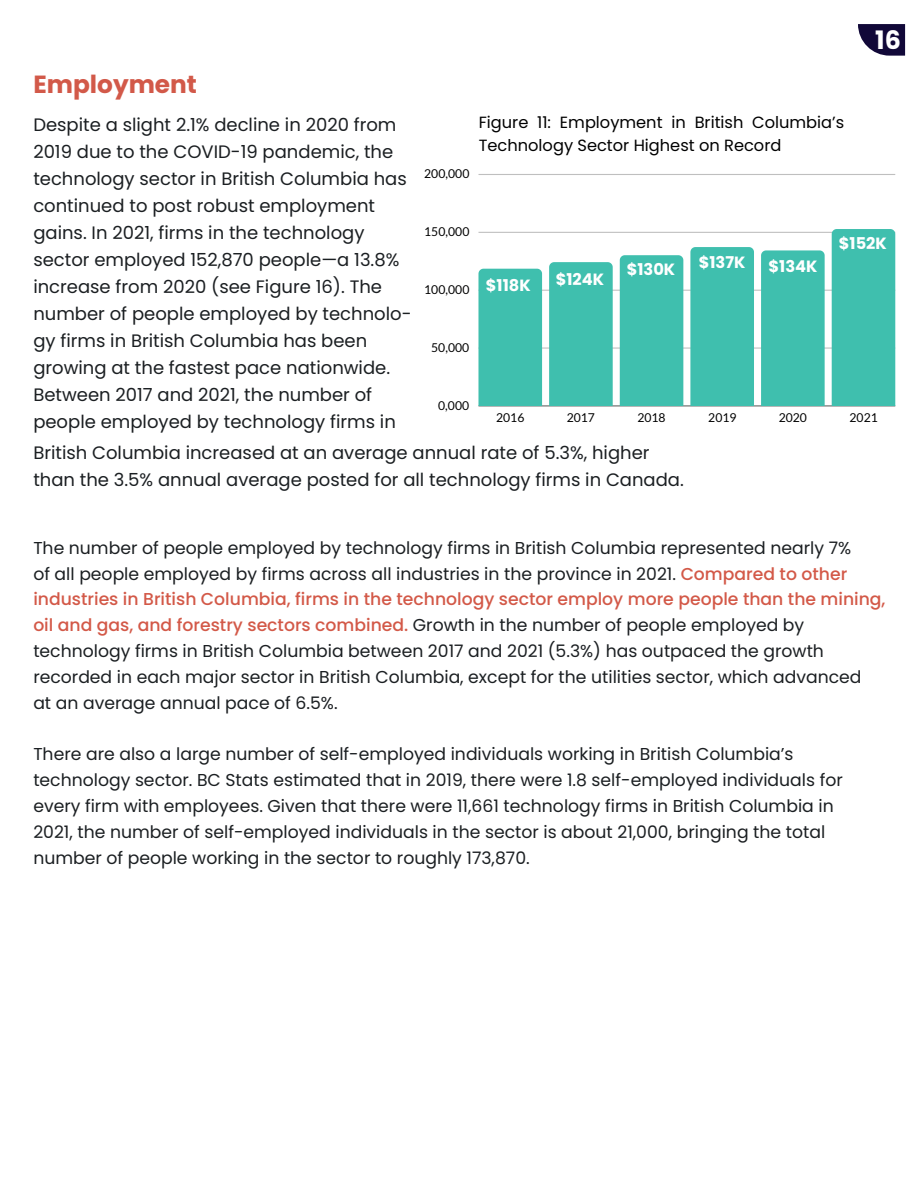
<style>
.page{position:relative;width:918px;height:1188px;background:#fff}
.page>*{position:absolute;margin:0;border:0;box-sizing:border-box;transform-origin:0 0}
.t1{font:700 25.35px "Poppins";color:#fff}
.t2{font:700 24.75px "Poppins";color:#d25949}
.t3{font:18px/27px "Poppins";color:#1b1f22}
.t4{font:17.25px/25.8px "Poppins";color:#1b1f22}
.t5{font:16.2px/22.5px "Poppins";color:#000001}
.t6{font:700 16.2px "Poppins";color:#fff}
.t7{font:12.15px "Lato";color:#000001}
.s1{font-weight:500;color:#d35948}
</style>
<div class="page">
<svg style="left:858px;top:24px;width:47px;height:32px;background:#362e57"></svg>
<hr style="left:478px;top:405px;width:417px;height:1px;background:#000001">
<hr style="left:478px;top:347px;width:417px;height:2px;background:#000001">
<hr style="left:478px;top:290px;width:417px;height:1px;background:#000001">
<hr style="left:478px;top:232px;width:417px;height:1px;background:#000001">
<hr style="left:478px;top:174px;width:417px;height:1px;background:#000001">
<div style="left:478px;top:269px;width:64px;height:137px;background:#3fbfae"></div>
<div style="left:549px;top:262px;width:64px;height:144px;background:#3fbfae"></div>
<div style="left:620px;top:255px;width:63px;height:151px;background:#3fbfae"></div>
<div style="left:690px;top:247px;width:64px;height:159px;background:#3fbfae"></div>
<div style="left:761px;top:250px;width:64px;height:156px;background:#3fbfae"></div>
<div style="left:832px;top:229px;width:63px;height:177px;background:#3fbfae"></div>
<h2 class="t2" style="left:33px;top:67px;width:165px">Employment</h2>
<p class="t3" style="left:33px;top:112px;width:380px">Despite a slight 2.1% decline in 2020 from 2019 due to the COVID-19 pandemic, the technology sector in British Columbia has continued to post robust employment gains. In 2021, firms in the technology sector employed 152,870 people—a 13.8% increase from 2020 (see Figure 16). The number of people employed by technolo&shy;gy firms in British Columbia has been growing at the fastest pace nationwide.<br>Between 2017 and 2021, the number of people employed by technology firms in</p>
<h1 class="t1" style="left:875px;top:22px;width:27px">16</h1>
<p class="t7" style="left:424px;top:166px;width:47px">200,000</p>
<p class="t5" style="left:479px;top:111px;width:367px">Figure 11: Employment in British Columbia’s<br>Technology Sector Highest on Record</p>
<p class="t7" style="left:424px;top:224px;width:47px">150,000</p>
<p class="t7" style="left:424px;top:282px;width:47px">100,000</p>
<p class="t6" style="left:486px;top:274px;width:46px">$118K</p>
<p class="t6" style="left:556px;top:268px;width:50px">$124K</p>
<p class="t6" style="left:627px;top:258px;width:50px">$130K</p>
<p class="t6" style="left:699px;top:251px;width:48px">$137K</p>
<p class="t6" style="left:769px;top:255px;width:50px">$134K</p>
<p class="t6" style="left:839px;top:232px;width:49px">$152K</p>
<p class="t7" style="left:431px;top:340px;width:40px">50,000</p>
<p class="t7" style="left:438px;top:398px;width:33px">0,000</p>
<p class="t7" style="left:496px;top:410px;width:30px">2016</p>
<p class="t7" style="left:567px;top:410px;width:30px">2017</p>
<p class="t7" style="left:637px;top:410px;width:30px">2018</p>
<p class="t7" style="left:708px;top:410px;width:30px">2019</p>
<p class="t7" style="left:779px;top:410px;width:30px">2020</p>
<p class="t7" style="left:850px;top:410px;width:30px">2021</p>
<p class="t3" style="left:33px;top:439px;width:652px">British Columbia increased at an average annual rate of 5.3%, higher than the 3.5% annual average posted for all technology firms in Canada.</p>
<p class="t4" style="left:33px;top:535px;width:854px">The number of people employed by technology firms in British Columbia represented nearly 7%<br>of all people employed by firms across all industries in the province in 2021. <span class="s1">Compared to other industries in British Columbia, firms in the technology sector employ more people than the mining, oil and gas, and forestry sectors combined.</span> Growth in the number of people employed by technology firms in British Columbia between 2017 and 2021 (5.3%) has outpaced the growth recorded in each major sector in British Columbia, except for the utilities sector, which advanced<br>at an average annual pace of 6.5%.</p>
<p class="t4" style="left:33px;top:742px;width:811px">There are also a large number of self-employed individuals working in British Columbia’s technology sector. BC Stats estimated that in 2019, there were 1.8 self-employed individuals for every firm with employees. Given that there were 11,661 technology firms in British Columbia in 2021, the number of self-employed individuals in the sector is about 21,000, bringing the total number of people working in the sector to roughly 173,870.</p>
</div>
